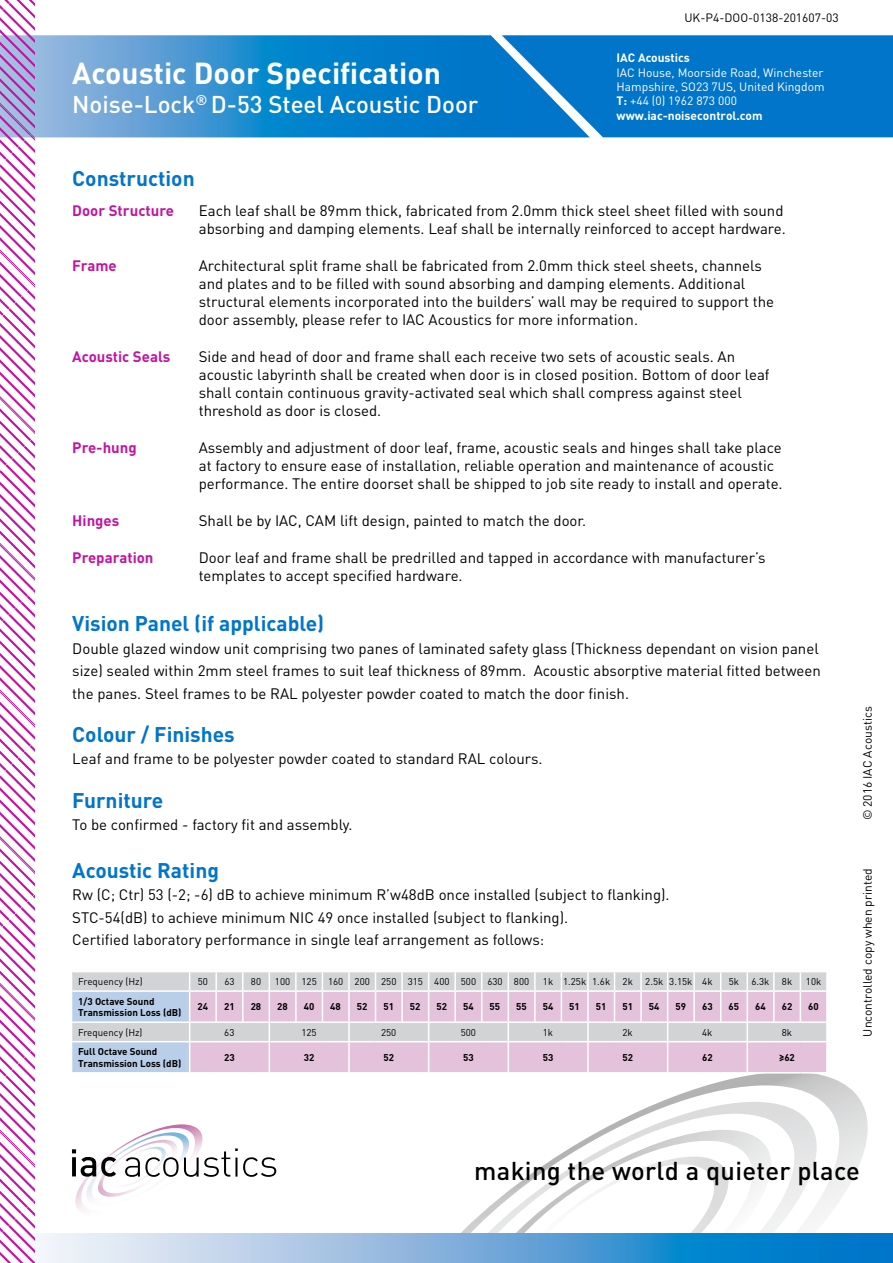
<style>
.page{position:relative;width:893px;height:1263px;background:#fff}
.page>*{position:absolute;margin:0;border:0;box-sizing:border-box;transform-origin:0 0}
.t1{font:700 30px "DIN Pro";color:#fff}
.t2{font:500 25.5px "DIN Pro";letter-spacing:.015em;color:#000}
.t3{font:500 24px "DIN Pro";color:#fff}
.t4{font:700 21px "DIN Pro";color:#0075c9}
.t5{font:15px/18px "DIN Pro";color:#000}
.t6{font:700 15px "DIN Pro";color:#c114a2}
.t7{font:12px/14.4px "DIN Pro";color:#fff}
.t8{font:12px "DIN Pro";color:#000}
.t9{font:700 12px "DIN Pro";color:#fff}
.t10{font:700 9.75px/11.7px "DIN Pro";color:#000}
.t11{font:9.75px "DIN Pro";color:#000}
.s1{font-weight:700}
</style>
<div class="page">
<svg style="left:34px;top:35px;width:468px;height:102px;background:#2e8ed0"></svg>
<svg style="left:660px;top:1073px;width:208px;height:131px"></svg>
<svg style="left:602px;top:1102px;width:235px;height:118px"></svg>
<svg style="left:461px;top:1130px;width:326px;height:103px"></svg>
<svg style="left:34px;top:1233px;width:859px;height:30px;background:#71aedc"></svg>
<svg style="left:0;top:0;width:34px;height:1263px"></svg>
<img style="left:23px;top:1121px;width:254px;height:88px">
<svg style="left:69px;top:1122px;width:207px;height:89px"></svg>
<div style="left:502px;top:35px;width:391px;height:102px;background:#0075c9"></div>
<svg style="left:72px;top:972px;width:755px;height:101px;background:#dccedc"></svg>
<h1 class="t1" style="left:72px;top:52px;width:370px">Acoustic Door Specification</h1>
<h3 class="t3" style="left:72px;top:88px;width:408px">Noise-Lock<sup>®</sup> D-53 Steel Acoustic Door</h3>
<p class="t8" style="left:684px;top:9px;width:156px">UK-P4-DOO-0138-201607-03</p>
<p class="t9" style="left:617px;top:50px;width:75px">IAC Acoustics</p>
<p class="t7" style="left:617px;top:64px;width:209px">IAC House, Moorside Road, Winchester<br>Hampshire, SO23 7US, United Kingdom<br><span class="s1">T:</span> +44 (0) 1962 873 000 <span class="s1">www.iac-noisecontrol.com</span></p>
<h3 class="t4" style="left:72px;top:164px;width:124px">Construction</h3>
<p class="t6" style="left:72px;top:201px;width:103px">Door Structure</p>
<p class="t5" style="left:199px;top:201px;width:588px">Each leaf shall be 89mm thick, fabricated from 2.0mm thick steel sheet filled with sound absorbing and damping elements. Leaf shall be internally reinforced to accept hardware.</p>
<p class="t6" style="left:72px;top:256px;width:46px">Frame</p>
<p class="t5" style="left:199px;top:256px;width:577px">Architectural split frame shall be fabricated from 2.0mm thick steel sheets, channels and plates and to be filled with sound absorbing and damping elements. Additional structural elements incorporated into the builders’ wall may be required to support the door assembly, please refer to IAC Acoustics for more information.</p>
<p class="t6" style="left:72px;top:347px;width:100px">Acoustic Seals</p>
<p class="t5" style="left:199px;top:347px;width:572px">Side and head of door and frame shall each receive two sets of acoustic seals. An acoustic labyrinth shall be created when door is in closed position. Bottom of door leaf shall contain continuous gravity-activated seal which shall compress against steel threshold as door is closed.</p>
<p class="t6" style="left:72px;top:438px;width:66px">Pre-hung</p>
<p class="t5" style="left:199px;top:438px;width:585px">Assembly and adjustment of door leaf, frame, acoustic seals and hinges shall take place at factory to ensure ease of installation, reliable operation and maintenance of acoustic performance. The entire doorset shall be shipped to job site ready to install and operate.</p>
<p class="t6" style="left:72px;top:511px;width:49px">Hinges</p>
<p class="t5" style="left:199px;top:511px;width:389px">Shall be by IAC, CAM lift design, painted to match the door.</p>
<p class="t6" style="left:72px;top:548px;width:83px">Preparation</p>
<p class="t5" style="left:199px;top:548px;width:568px">Door leaf and frame shall be predrilled and tapped in accordance with manufacturer’s templates to accept specified hardware.</p>
<h3 class="t4" style="left:72px;top:609px;width:254px">Vision Panel (if applicable)</h3>
<p class="t5" style="left:72px;top:636px;width:750px;line-height:22.5px">Double glazed window unit comprising two panes of laminated safety glass (Thickness dependant on vision panel size) sealed within 2mm steel frames to suit leaf thickness of 89mm. Acoustic absorptive material fitted between the panes. Steel frames to be RAL polyester powder coated to match the door finish.</p>
<h3 class="t4" style="left:72px;top:720px;width:164px">Colour / Finishes</h3>
<p class="t5" style="left:72px;top:749px;width:472px">Leaf and frame to be polyester powder coated to standard RAL colours.</p>
<h3 class="t4" style="left:72px;top:786px;width:92px">Furniture</h3>
<p class="t5" style="left:72px;top:815px;width:282px">To be confirmed - factory fit and assembly.</p>
<h3 class="t4" style="left:72px;top:856px;width:148px">Acoustic Rating</h3>
<p class="t5" style="left:72px;top:883px;width:599px;line-height:22.5px">Rw (C; Ctr) 53 (-2; -6) dB to achieve minimum R’w48dB once installed (subject to flanking).<br>STC-54(dB) to achieve minimum NIC 49 once installed (subject to flanking).<br>Certified laboratory performance in single leaf arrangement as follows:</p>
<p class="t11" style="left:78px;top:975px;width:66px">Frequency (Hz)</p>
<p class="t11" style="left:198px;top:975px;width:12px">50</p>
<p class="t11" style="left:224px;top:975px;width:12px">63</p>
<p class="t11" style="left:251px;top:975px;width:12px">80</p>
<p class="t11" style="left:275px;top:975px;width:256px">100 125 160 200 250 315 400 500 630 800</p>
<p class="t11" style="left:543px;top:975px;width:69px">1k 1.25k 1.6k</p>
<p class="t11" style="left:623px;top:975px;width:12px">2k</p>
<p class="t11" style="left:645px;top:975px;width:69px">2.5k 3.15k 4k</p>
<p class="t11" style="left:729px;top:975px;width:12px">5k</p>
<p class="t11" style="left:751px;top:975px;width:20px">6.3k</p>
<p class="t11" style="left:782px;top:975px;width:12px">8k</p>
<p class="t11" style="left:806px;top:975px;width:17px">10k</p>
<p class="t10" style="left:78px;top:995px;width:105px">1/3 Octave Sound<br>Transmission Loss (dB)</p>
<p class="t10" style="left:198px;top:1000px;width:12px">24</p>
<p class="t10" style="left:224px;top:1000px;width:12px">21</p>
<p class="t10" style="left:251px;top:1000px;width:12px">28</p>
<p class="t10" style="left:277px;top:1000px;width:12px">28</p>
<p class="t10" style="left:304px;top:1000px;width:12px">40</p>
<p class="t10" style="left:330px;top:1000px;width:12px">48</p>
<p class="t10" style="left:357px;top:1000px;width:12px">52</p>
<p class="t10" style="left:383px;top:1000px;width:12px">51</p>
<p class="t10" style="left:410px;top:1000px;width:12px">52</p>
<p class="t10" style="left:436px;top:1000px;width:12px">52</p>
<p class="t10" style="left:463px;top:1000px;width:12px">54</p>
<p class="t10" style="left:490px;top:1000px;width:12px">55</p>
<p class="t10" style="left:516px;top:1000px;width:12px">55</p>
<p class="t10" style="left:543px;top:1000px;width:12px">54</p>
<p class="t10" style="left:569px;top:1000px;width:12px">51</p>
<p class="t10" style="left:596px;top:1000px;width:12px">51</p>
<p class="t10" style="left:622px;top:1000px;width:12px">51</p>
<p class="t10" style="left:649px;top:1000px;width:12px">54</p>
<p class="t10" style="left:675px;top:1000px;width:12px">59</p>
<p class="t10" style="left:702px;top:1000px;width:12px">63</p>
<p class="t10" style="left:729px;top:1000px;width:12px">65</p>
<p class="t10" style="left:755px;top:1000px;width:12px">64</p>
<p class="t10" style="left:782px;top:1000px;width:12px">62</p>
<p class="t10" style="left:808px;top:1000px;width:12px">60</p>
<p class="t11" style="left:78px;top:1025px;width:66px">Frequency (Hz)</p>
<p class="t11" style="left:224px;top:1025px;width:12px">63</p>
<p class="t11" style="left:301px;top:1025px;width:17px">125</p>
<p class="t11" style="left:381px;top:1025px;width:17px">250</p>
<p class="t11" style="left:461px;top:1025px;width:17px">500</p>
<p class="t11" style="left:543px;top:1025px;width:12px">1k</p>
<p class="t11" style="left:622px;top:1025px;width:12px">2k</p>
<p class="t11" style="left:702px;top:1025px;width:12px">4k</p>
<p class="t11" style="left:782px;top:1025px;width:12px">8k</p>
<p class="t10" style="left:78px;top:1045px;width:105px">Full Octave Sound<br>Transmission Loss (dB)</p>
<p class="t10" style="left:224px;top:1051px;width:12px">23</p>
<p class="t10" style="left:304px;top:1051px;width:12px">32</p>
<p class="t10" style="left:383px;top:1051px;width:12px">52</p>
<p class="t10" style="left:463px;top:1051px;width:12px">53</p>
<p class="t10" style="left:543px;top:1051px;width:12px">53</p>
<p class="t10" style="left:622px;top:1051px;width:12px">52</p>
<p class="t10" style="left:702px;top:1051px;width:12px">62</p>
<p class="t10" style="left:779px;top:1051px;width:17px">≥62</p>
<p class="t8" style="left:859px;top:820px;width:116px;rotate:-90deg">© 2016 IAC Acoustics</p>
<p class="t8" style="left:859px;top:1036px;width:170px;rotate:-90deg">Uncontrolled copy when printed</p>
<h2 class="t2" style="left:474px;top:1153px;width:387px">making the world a quieter place</h2>
</div>
